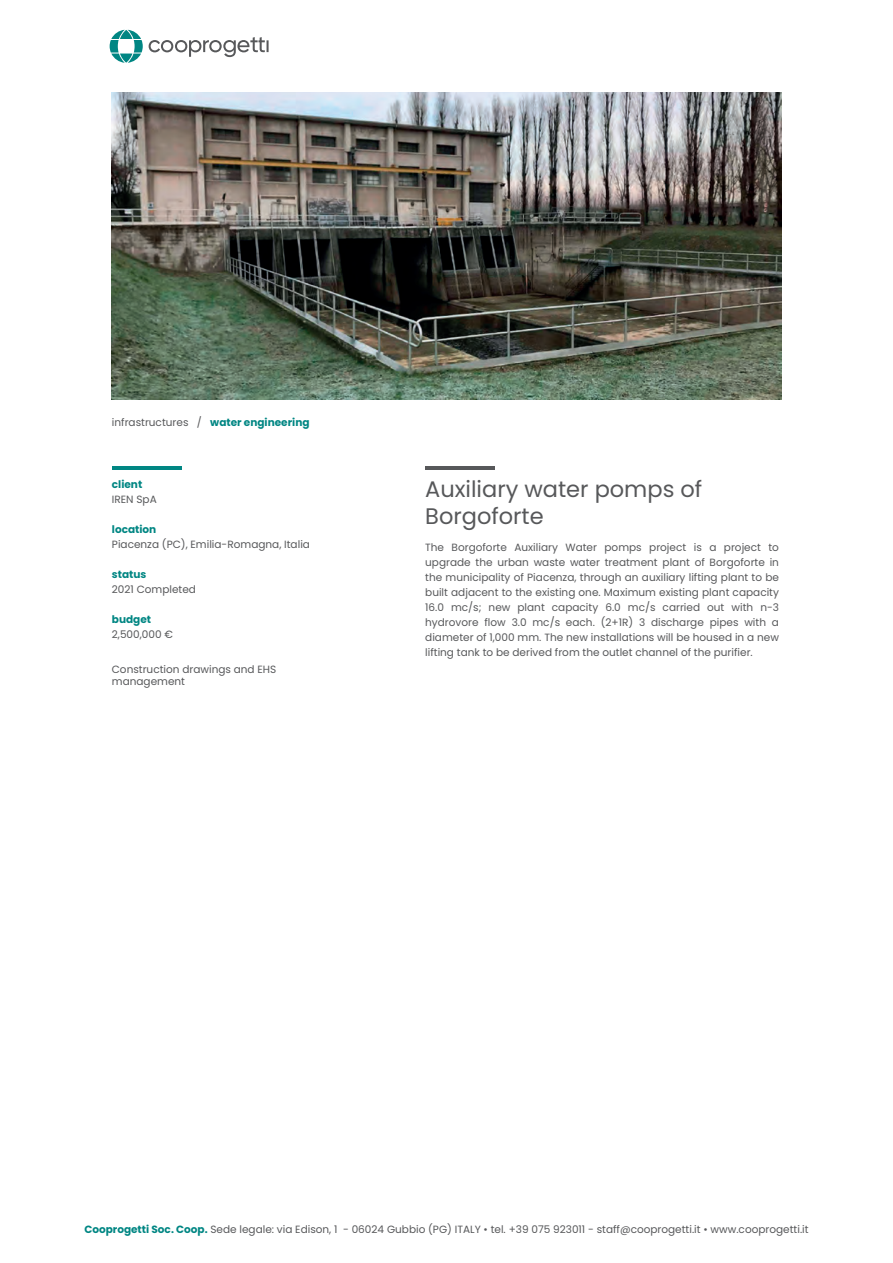
<style>
.page{position:relative;width:893px;height:1263px;background:#fff}
.page>*{position:absolute;margin:0;border:0;box-sizing:border-box;transform-origin:0 0}
.t1{font:22.5px/27px "Poppins";color:#57585a}
.t2{font:10.5px/15px "Poppins";color:#57585a}
.t3{font:700 10.5px "Poppins";color:#008683}
.s1{font-weight:700;color:#008683}
</style>
<div class="page">
<svg style="left:149px;top:37px;width:120px;height:20px"></svg>
<svg style="left:110px;top:30px;width:33px;height:33px"></svg>
<img style="left:112px;top:93px;width:669px;height:307px">
<hr style="left:425px;top:466px;width:70px;height:3px;background:#57585a">
<hr style="left:112px;top:466px;width:70px;height:3px;background:#008683">
<p class="t2" style="left:112px;top:415px;width:199px">infrastructures / <span class="s1">water engineering</span></p>
<p class="t3" style="left:112px;top:479px;width:32px">client</p>
<p class="t2" style="left:112px;top:492px;width:46px">IREN SpA</p>
<p class="t3" style="left:112px;top:524px;width:46px">location</p>
<p class="t2" style="left:112px;top:537px;width:200px">Piacenza (PC), Emilia-Romagna, Italia</p>
<p class="t3" style="left:112px;top:569px;width:36px">status</p>
<p class="t2" style="left:112px;top:582px;width:86px">2021 Completed</p>
<p class="t3" style="left:112px;top:614px;width:41px">budget</p>
<p class="t2" style="left:112px;top:627px;width:63px">2,500,000 €</p>
<p class="t2" style="left:112px;top:663px;width:166px;line-height:12.6px">Construction drawings and EHS management</p>
<h1 class="t1" style="left:425px;top:475px;width:278px">Auxiliary water pomps of<br>Borgoforte</h1>
<p class="t2" style="left:425px;top:540px;width:355px;text-align:justify">The Borgoforte Auxiliary Water pomps project is a project to upgrade the urban waste water treatment plant of Borgoforte in the municipality of Piacenza, through an auxiliary lifting plant to be built adjacent to the existing one. Maximum existing plant capacity 16.0 mc/s; new plant capacity 6.0 mc/s carried out with n-3 hydrovore flow 3.0 mc/s each. (2+1R) 3 discharge pipes with a diameter of 1,000 mm. The new installations will be housed in a new lifting tank to be derived from the outlet channel of the purifier.</p>
<p class="t2" style="left:84px;top:1222px;width:726px"><span class="s1">Cooprogetti Soc. Coop.</span> Sede legale: via Edison, 1 - 06024 Gubbio (PG) ITALY • tel. +39 075 923011 - staff@cooprogetti.it • www.cooprogetti.it</p>
</div>
